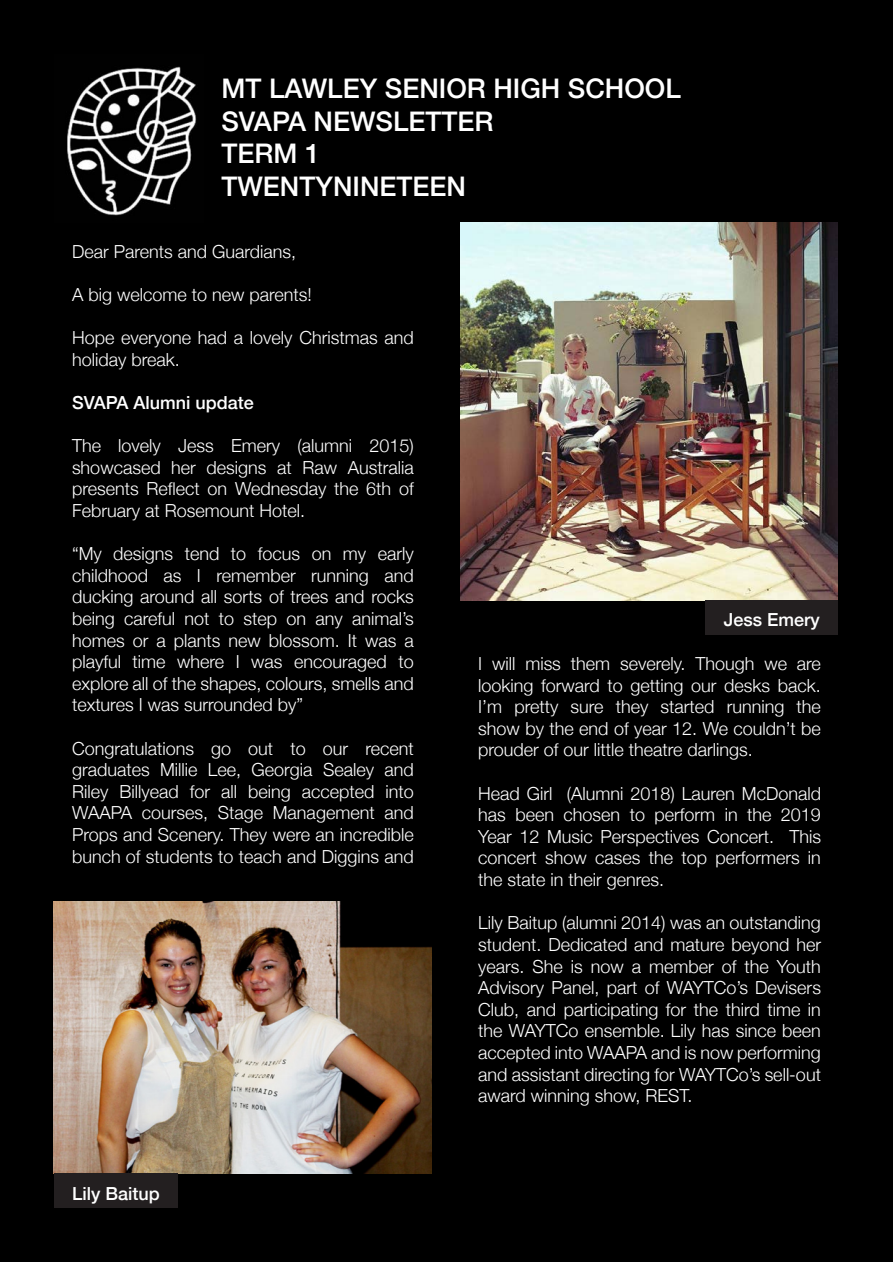
<style>
.page{position:relative;width:893px;height:1263px;background:#fff}
.page>*{position:absolute;margin:0;border:0;box-sizing:border-box;transform-origin:0 0}
.t1{font:500 27px "Helvetica Neue";color:#fff}
.t2{font:300 18px/21.6px "Helvetica Neue";color:#fff;text-align:justify}
.t3{font:500 18px "Helvetica Neue";color:#fff}
</style>
<div class="page">
<div style="left:1px;top:1px;width:892px;height:1261px;background:#000"></div>
<img style="left:67px;top:66px;width:130px;height:150px">
<img style="left:54px;top:901px;width:378px;height:273px">
<img style="left:460px;top:222px;width:378px;height:378px">
<div style="left:54px;top:1174px;width:124px;height:34px;background:#231f20"></div>
<div style="left:706px;top:600px;width:132px;height:35px;background:#231f20"></div>
<p class="t1" style="left:221px;top:67px;width:461px">MT LAWLEY SENIOR HIGH SCHOOL</p>
<p class="t1" style="left:221px;top:99px;width:274px">SVAPA NEWSLETTER</p>
<p class="t1" style="left:221px;top:132px;width:100px">TERM 1</p>
<p class="t1" style="left:221px;top:164px;width:246px">TWENTYNINETEEN</p>
<p class="t2" style="left:72px;top:239px;width:226px">Dear Parents and Guardians,</p>
<p class="t2" style="left:72px;top:282px;width:241px">A big welcome to new parents!</p>
<p class="t2" style="left:72px;top:326px;width:343px">Hope everyone had a lovely Christmas and holiday break.</p>
<p class="t3" style="left:72px;top:388px;width:183px">SVAPA Alumni update</p>
<p class="t2" style="left:72px;top:434px;width:343px">The lovely Jess Emery (alumni 2015) showcased her designs at Raw Australia presents Reflect on Wednesday the 6th of February at Rosemount Hotel.</p>
<p class="t2" style="left:72px;top:542px;width:343px">“My designs tend to focus on my early childhood as I remember running and ducking around all sorts of trees and rocks being careful not to step on any animal’s homes or a plants new blossom. It was a playful time where I was encouraged to explore all of the shapes, colours, smells and textures I was surrounded by”</p>
<p class="t2" style="left:72px;top:736px;width:343px">Congratulations go out to our recent graduates Millie Lee, Georgia Sealey and Riley Billyead for all being accepted into WAAPA courses, Stage Management and Props and Scenery. They were an incredible bunch of students to teach and Diggins and</p>
<p class="t3" style="left:72px;top:1179px;width:89px">Lily Baitup</p>
<p class="t3" style="left:724px;top:605px;width:98px">Jess Emery</p>
<p class="t2" style="left:478px;top:651px;width:344px">I will miss them severely. Though we are looking forward to getting our desks back.<br>I’m pretty sure they started running the show by the end of year 12. We couldn’t be prouder of our little theatre darlings.</p>
<p class="t2" style="left:478px;top:781px;width:344px">Head Girl (Alumni 2018) Lauren McDonald has been chosen to perform in the 2019<br>Year 12 Music Perspectives Concert. This concert show cases the top performers in the state in their genres.</p>
<p class="t2" style="left:478px;top:911px;width:344px">Lily Baitup (alumni 2014) was an outstanding student. Dedicated and mature beyond her years. She is now a member of the Youth Advisory Panel, part of WAYTCo’s Devisers Club, and participating for the third time in the WAYTCo ensemble. Lily has since been accepted into WAAPA and is now performing and assistant directing for WAYTCo’s sell-out award winning show, REST.</p>
</div>
